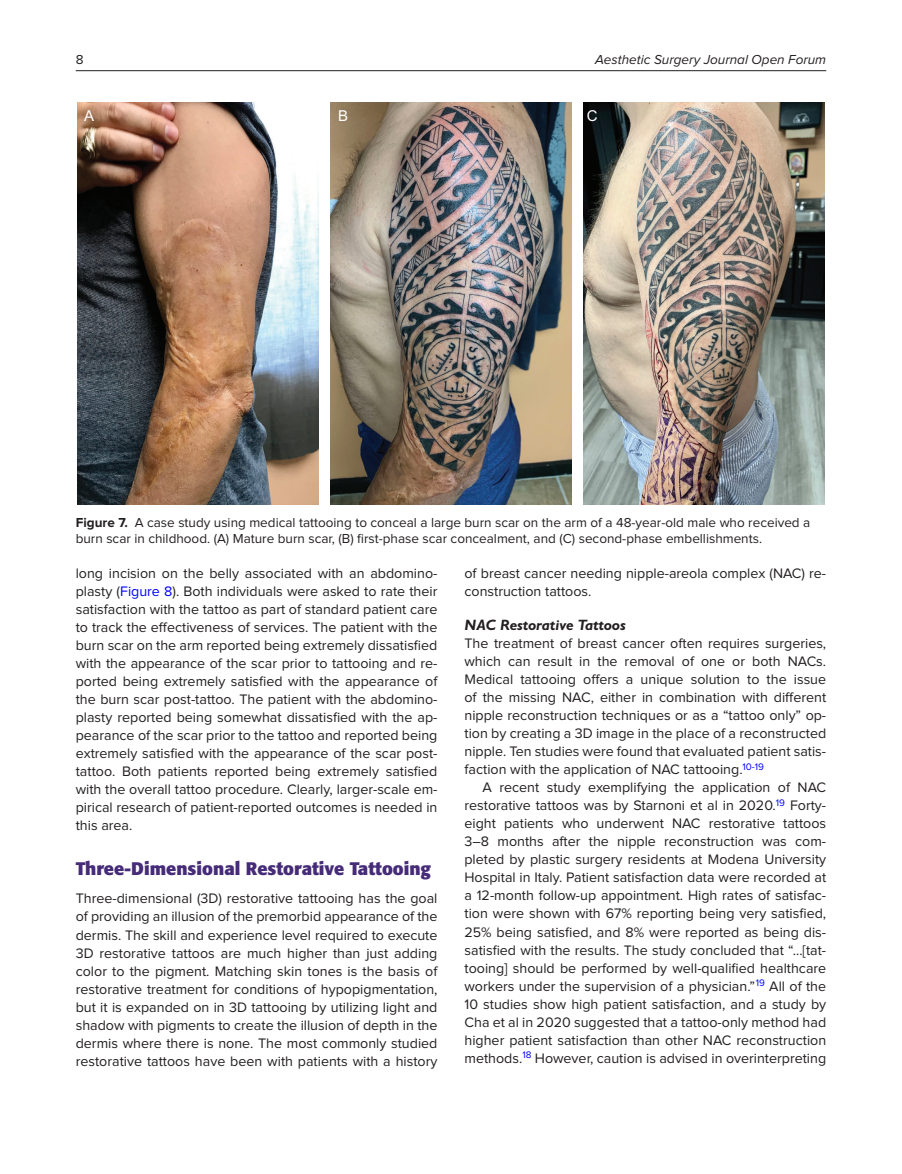
<style>
.page{position:relative;width:902px;height:1174px;background:#fff}
.page>*{position:absolute;margin:0;border:0;box-sizing:border-box;transform-origin:0 0}
.HeadB{font:700 18px "Formata";color:#462b79}
.HeadC{font:italic 700 15px "Gill Sans MT Std";color:#231f20}
.graphic{font:15px "Arial";color:#fff}
.TextInd{font:14.25px/18px "Proxima Nova";color:#231f20;text-align:justify}
.Text{font:14.25px/18px "Proxima Nova";color:#231f20;text-align:justify}
.FigCapt{font:13.5px/15.8px "Proxima Nova";color:#231f20}
.t1{font:italic 13.5px "Proxima Nova";color:#231f20}
.s1{font-weight:700}
.s2{color:#00f}
</style>
<div class="page">
<hr style="left:76px;top:70px;width:750px;height:1px;background:#231f20">
<img style="left:77px;top:102px;width:242px;height:403px">
<img style="left:330px;top:102px;width:241px;height:403px">
<img style="left:583px;top:102px;width:241px;height:403px">
<p class="FigCapt" style="left:76px;top:52px;width:9px">8</p>
<p class="t1" style="left:595px;top:54px;width:233px">Aesthetic Surgery Journal Open Forum</p>
<p class="graphic" style="left:84px;top:105px;width:12px">A</p>
<p class="graphic" style="left:338px;top:105px;width:12px">B</p>
<p class="graphic" style="left:586px;top:105px;width:12px">C</p>
<p class="FigCapt" style="left:76px;top:515px;width:736px"><span class="s1">Figure 7.</span> A case study using medical tattooing to conceal a large burn scar on the arm of a 48-year-old male who received a burn scar in childhood. (A) Mature burn scar, (B) first-phase scar concealment, and (C) second-phase embellishments.</p>
<p class="TextInd" style="left:76px;top:565px;width:363px">long incision on the belly associated with an abdomino&shy;plasty (<span class="s2">Figure 8</span>). Both individuals were asked to rate their satisfaction with the tattoo as part of standard patient care to track the effectiveness of services. The patient with the burn scar on the arm reported being extremely dissatisfied with the appearance of the scar prior to tattooing and re&shy;ported being extremely satisfied with the appearance of the burn scar post-tattoo. The patient with the abdomino&shy;plasty reported being somewhat dissatisfied with the ap&shy;pearance of the scar prior to the tattoo and reported being extremely satisfied with the appearance of the scar post&shy;tattoo. Both patients reported being extremely satisfied with the overall tattoo procedure. Clearly, larger-scale em&shy;pirical research of patient-reported outcomes is needed in this area.</p>
<p class="HeadB" style="left:76px;top:857px;width:357px">Three-Dimensional Restorative Tattooing</p>
<p class="Text" style="left:76px;top:890px;width:363px">Three-dimensional (3D) restorative tattooing has the goal of providing an illusion of the premorbid appearance of the dermis. The skill and experience level required to execute 3D restorative tattoos are much higher than just adding color to the pigment. Matching skin tones is the basis of restorative treatment for conditions of hypopigmentation, but it is expanded on in 3D tattooing by utilizing light and shadow with pigments to create the illusion of depth in the dermis where there is none. The most commonly studied restorative tattoos have been with patients with a history</p>
<p class="Text" style="left:464px;top:565px;width:363px">of breast cancer needing nipple-areola complex (NAC) re&shy;construction tattoos.</p>
<p class="HeadC" style="left:464px;top:616px;width:163px">NAC Restorative Tattoos</p>
<p class="Text" style="left:464px;top:635px;width:363px">The treatment of breast cancer often requires surgeries, which can result in the removal of one or both NACs.<br>Medical tattooing offers a unique solution to the issue of the missing NAC, either in combination with different nipple reconstruction techniques or as a “tattoo only” op&shy;tion by creating a 3D image in the place of a reconstructed nipple. Ten studies were found that evaluated patient satis&shy;faction with the application of NAC tattooing.<sup>10-19</sup></p>
<p class="TextInd" style="left:464px;top:779px;width:363px;text-indent:18px">A recent study exemplifying the application of NAC restorative tattoos was by Starnoni et al in 2020.<sup>19</sup> Forty&shy;eight patients who underwent NAC restorative tattoos 3–8 months after the nipple reconstruction was com&shy;pleted by plastic surgery residents at Modena University Hospital in Italy. Patient satisfaction data were recorded at a 12-month follow-up appointment. High rates of satisfac&shy;tion were shown with 67% reporting being very satisfied, 25% being satisfied, and 8% were reported as being dis&shy;satisfied with the results. The study concluded that “…[tat&shy;tooing] should be performed by well-qualified healthcare workers under the supervision of a physician.”<sup>19</sup> All of the 10 studies show high patient satisfaction, and a study by Cha et al in 2020 suggested that a tattoo-only method had higher patient satisfaction than other NAC reconstruction methods.<sup>18</sup> However, caution is advised in overinterpreting</p>
</div>
